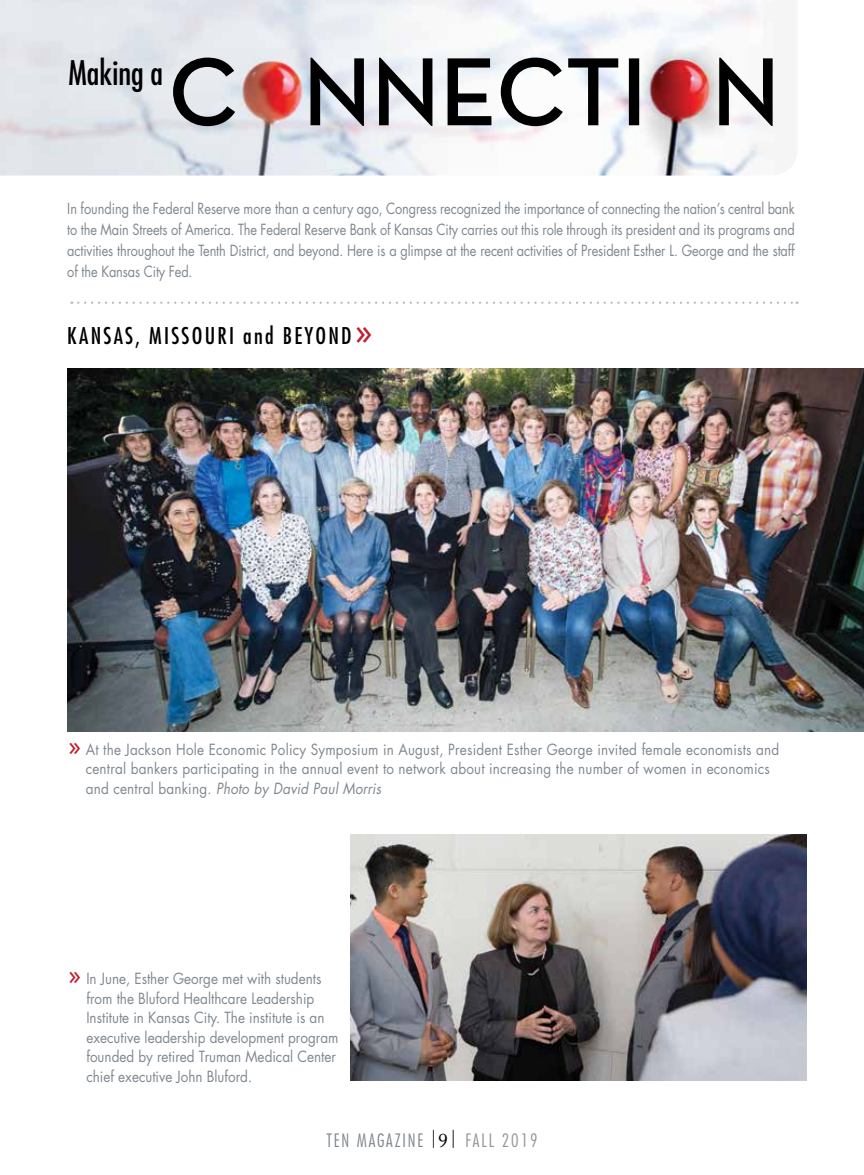
<style>
.page{position:relative;width:864px;height:1175px;background:#fff}
.page>*{position:absolute;margin:0;border:0;box-sizing:border-box;transform-origin:0 0}
.t1{font:condensed 33px "Futura Std";color:#000}
.t2{font:condensed 22.5px "Futura Std";letter-spacing:.1em;color:#000}
.t3{font:300 condensed 18px "Futura Std";letter-spacing:.1em;color:#808890}
.t4{font:15px/19.5px "Futura Std";color:#808890;scale:.9 1}
.t5{font:15px/21px "Futura Std";color:#808890;text-align:justify;scale:.85 1}
.s1{font-stretch:normal;font-size:37.5px;color:#be202e}
.s2{font-size:27px;color:#be202e}
.s3{font-style:italic}
.s4{font-stretch:normal;color:#000}
.s5{font-family:"Adobe Caslon Pro";font-weight:400;font-stretch:normal;font-size:19.5px;color:#000}
.s6{color:#939598}
</style>
<div class="page">
<img style="left:0;top:0;width:767px;height:175px">
<svg style="left:78px;top:301px;width:720px;height:3px"></svg>
<svg style="left:173px;top:58px;width:600px;height:68px"></svg>
<img style="left:68px;top:368px;width:796px;height:363px">
<img style="left:351px;top:834px;width:456px;height:246px">
<h1 class="t1" style="left:68px;top:53px;width:96px">Making a</h1>
<p class="t5" style="left:67px;top:198px;width:857px">In founding the Federal Reserve more than a century ago, Congress recognized the importance of connecting the nation’s central bank to the Main Streets of America. The Federal Reserve Bank of Kansas City carries out this role through its president and its programs and activities throughout the Tenth District, and beyond. Here is a glimpse at the recent activities of President Esther L. George and the staff of the Kansas City Fed.</p>
<h2 class="t2" style="left:67px;top:322px;width:307px">KANSAS, MISSOURI and BEYOND<span class="s1">»</span></h2>
<p class="t4" style="left:86px;top:739px;width:772px;text-indent:-18px"><span class="s2">»</span> At the Jackson Hole Economic Policy Symposium in August, President Esther George invited female economists and central bankers participating in the annual event to network about increasing the number of women in economics and central banking. <span class="s3">Photo by David Paul Morris</span></p>
<p class="t4" style="left:86px;top:969px;width:282px;text-indent:-19px"><span class="s2">»</span> In June, Esther George met with students from the Bluford Healthcare Leadership Institute in Kansas City. The institute is an executive leadership development program founded by retired Truman Medical Center chief executive John Bluford.</p>
<p class="t3" style="left:326px;top:1128px;width:213px">TEN MAGAZINE <span class="s4">|</span><span class="s5">9</span><span class="s4">|</span> <span class="s6">FALL 2019</span></p>
</div>
